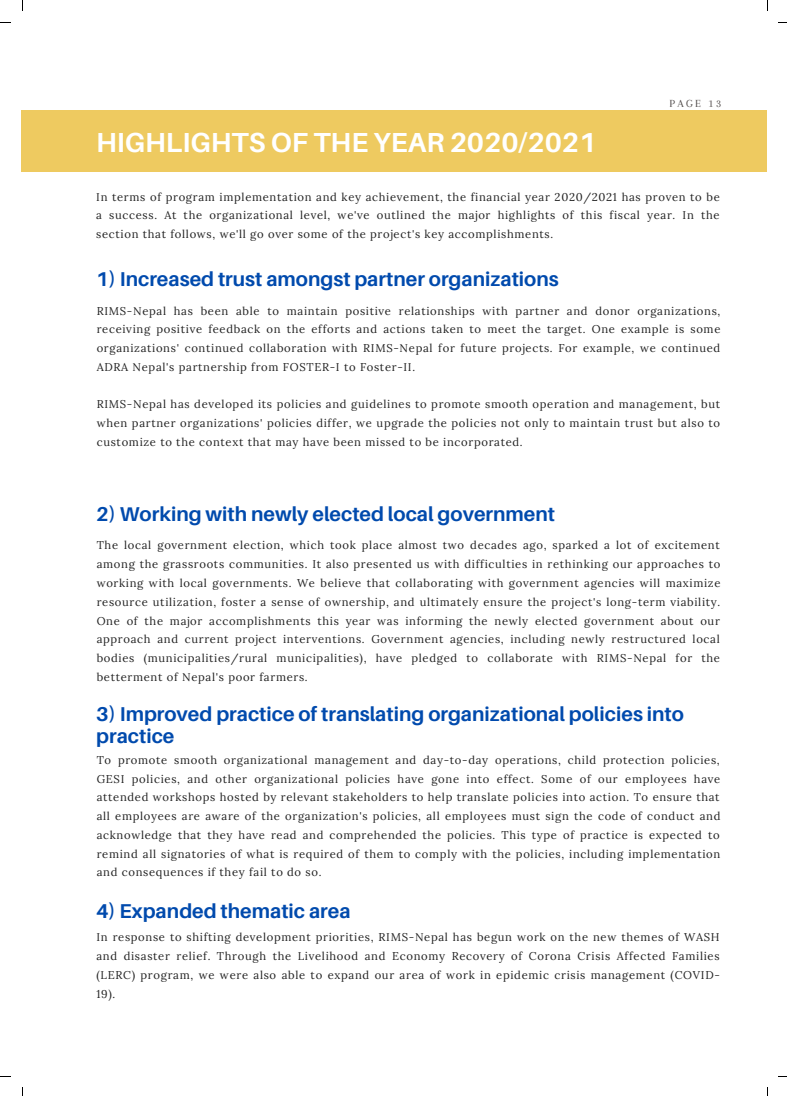
<style>
.page{position:relative;width:787px;height:1096px;background:#fff}
.page>*{position:absolute;margin:0;border:0;box-sizing:border-box;transform-origin:0 0}
.t1{font:700 27.5px "Aileron";color:#fff}
.t2{font:700 20px/21.6px "Aileron";color:#004aad}
.t3{font:11.25px/18.8px "Lora";letter-spacing:.06em;color:#222;text-align:justify}
.t4{font:11.25px "Arapey";letter-spacing:.21em;color:#4f4a49}
</style>
<div class="page">
<div style="left:22px;top:111px;width:745px;height:61px;background:#eeca60"></div>
<h1 class="t1" style="left:96px;top:125px;width:502px">HIGHLIGHTS OF THE YEAR 2020/2021</h1>
<p class="t4" style="left:669px;top:97px;width:53px">PAGE 13</p>
<p class="t3" style="left:96px;top:187px;width:625px">In terms of program implementation and key achievement, the financial year 2020/2021 has proven to be a success. At the organizational level, we've outlined the major highlights of this fiscal year. In the section that follows, we'll go over some of the project's key accomplishments.</p>
<h2 class="t2" style="left:96px;top:268px;width:464px">1) Increased trust amongst partner organizations</h2>
<p class="t3" style="left:97px;top:301px;width:625px">RIMS-Nepal has been able to maintain positive relationships with partner and donor organizations, receiving positive feedback on the efforts and actions taken to meet the target. One example is some organizations' continued collaboration with RIMS-Nepal for future projects. For example, we continued ADRA Nepal's partnership from FOSTER-I to Foster-II.</p>
<p class="t3" style="left:97px;top:395px;width:625px">RIMS-Nepal has developed its policies and guidelines to promote smooth operation and management, but when partner organizations' policies differ, we upgrade the policies not only to maintain trust but also to customize to the context that may have been missed to be incorporated.</p>
<h2 class="t2" style="left:96px;top:503px;width:460px">2) Working with newly elected local government</h2>
<p class="t3" style="left:97px;top:536px;width:625px">The local government election, which took place almost two decades ago, sparked a lot of excitement among the grassroots communities. It also presented us with difficulties in rethinking our approaches to working with local governments. We believe that collaborating with government agencies will maximize resource utilization, foster a sense of ownership, and ultimately ensure the project's long-term viability.<br>One of the major accomplishments this year was informing the newly elected government about our approach and current project interventions. Government agencies, including newly restructured local bodies (municipalities/rural municipalities), have pledged to collaborate with RIMS-Nepal for the betterment of Nepal's poor farmers.</p>
<h2 class="t2" style="left:96px;top:703px;width:589px">3) Improved practice of translating organizational policies into practice</h2>
<p class="t3" style="left:97px;top:750px;width:625px">To promote smooth organizational management and day-to-day operations, child protection policies, GESI policies, and other organizational policies have gone into effect. Some of our employees have attended workshops hosted by relevant stakeholders to help translate policies into action. To ensure that all employees are aware of the organization's policies, all employees must sign the code of conduct and acknowledge that they have read and comprehended the policies. This type of practice is expected to remind all signatories of what is required of them to comply with the policies, including implementation and consequences if they fail to do so.</p>
<h2 class="t2" style="left:96px;top:899px;width:256px">4) Expanded thematic area</h2>
<p class="t3" style="left:96px;top:927px;width:625px">In response to shifting development priorities, RIMS-Nepal has begun work on the new themes of WASH and disaster relief. Through the Livelihood and Economy Recovery of Corona Crisis Affected Families (LERC) program, we were also able to expand our area of work in epidemic crisis management (COVID-19).</p>
</div>
